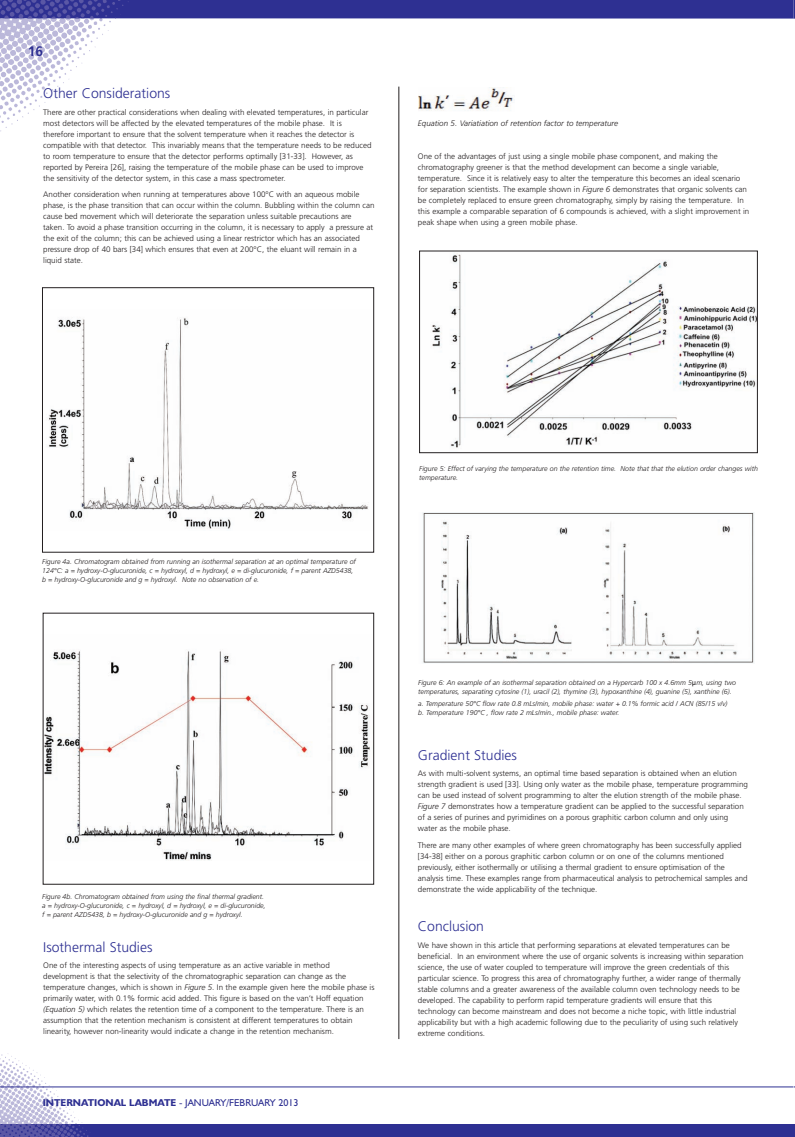
<style>
.page{position:relative;width:795px;height:1137px;background:#fff}
.page>*{position:absolute;margin:0;border:0;box-sizing:border-box;transform-origin:0 0}
.t1{font:300 14px "Frutiger";color:#2e3092}
.t2{font:700 13.8px "Frutiger";color:#2e3092}
.t3{font:10px "Humanist 521 BT";color:#2e3092}
.t4{font:300 8px/11px "Frutiger";color:#231f20}
.t5{font:italic 300 8px "Frutiger";color:#231f20}
.t6{font:italic 300 7px/9px "Frutiger";color:#231f20}
.s1{font-style:italic}
.s2{font-weight:700}
.s3{font-family:"Lucida Grande";font-weight:400;font-style:normal}
</style>
<div class="page">
<img style="left:0;top:1053px;width:89px;height:71px">
<img style="left:0;top:19px;width:111px;height:113px">
<div style="left:0;top:0;width:793px;height:19px;background:#2e3092"></div>
<svg style="left:0;top:0;width:190px;height:19px"></svg>
<hr style="left:0;top:1087px;width:793px;height:1px;background:#2e3092">
<hr style="left:399px;top:87px;width:1px;height:952px;background:#231f20">
<svg style="left:793px;top:0;width:2px;height:19px"></svg>
<svg style="left:793px;top:1124px;width:2px;height:13px"></svg>
<div style="left:0;top:1124px;width:793px;height:13px;background:#2e3092"></div>
<svg style="left:0;top:1124px;width:89px;height:13px"></svg>
<img style="left:49px;top:318px;width:319px;height:211px">
<div style="left:42px;top:287px;width:332px;height:265px;border:1px solid #231f20"></div>
<img style="left:45px;top:650px;width:325px;height:211px">
<img style="left:432px;top:253px;width:324px;height:195px">
<div style="left:419px;top:251px;width:339px;height:202px;border:1px solid #231f20"></div>
<img style="left:418px;top:88px;width:95px;height:23px">
<img style="left:422px;top:512px;width:332px;height:151px">
<h2 class="t2" style="left:28px;top:46px;width:17px">16</h2>
<h1 class="t1" style="left:43px;top:88px;width:129px">Other Considerations</h1>
<p class="t4" style="left:43px;top:107px;width:330px">There are other practical considerations when dealing with elevated temperatures, in particular most detectors will be affected by the elevated temperatures of the mobile phase. It is therefore important to ensure that the solvent temperature when it reaches the detector is compatible with that detector. This invariably means that the temperature needs to be reduced to room temperature to ensure that the detector performs optimally [31-33]. However, as reported by Pereira [26], raising the temperature of the mobile phase can be used to improve the sensitivity of the detector system, in this case a mass spectrometer.</p>
<p class="t4" style="left:43px;top:190px;width:333px">Another consideration when running at temperatures above 100°C with an aqueous mobile phase, is the phase transition that can occur within the column. Bubbling within the column can cause bed movement which will deteriorate the separation unless suitable precautions are taken. To avoid a phase transition occurring in the column, it is necessary to apply a pressure at the exit of the column; this can be achieved using a linear restrictor which has an associated pressure drop of 40 bars [34] which ensures that even at 200°C, the eluant will remain in a liquid state.</p>
<p class="t5" style="left:418px;top:120px;width:202px">Equation 5. Variatiation of retention factor to temperature</p>
<p class="t4" style="left:418px;top:152px;width:333px">One of the advantages of just using a single mobile phase component, and making the chromatography greener is that the method development can become a single variable, temperature. Since it is relatively easy to alter the temperature this becomes an ideal scenario for separation scientists. The example shown in <span class="s1">Figure 6</span> demonstrates that organic solvents can be completely replaced to ensure green chromatography, simply by raising the temperature. In this example a comparable separation of 6 compounds is achieved, with a slight improvement in peak shape when using a green mobile phase.</p>
<p class="t6" style="left:42px;top:557px;width:315px">Figure 4a. Chromatogram obtained from running an isothermal separation at an optimal temperature of<br>124°C: a = hydroxy-O-glucuronide, c = hydroxyl, d = hydroxyl, e = di-glucuronide, f = parent AZD5438, b = hydroxy-O-glucuronide and g = hydroxyl. Note no observation of e.</p>
<p class="t6" style="left:42px;top:893px;width:225px">Figure 4b. Chromatogram obtained from using the final thermal gradient. a = hydroxy-O-glucuronide, c = hydroxyl, d = hydroxyl, e = di-glucuronide, f = parent AZD5438, b = hydroxy-O-glucuronide and g = hydroxyl.</p>
<h1 class="t1" style="left:43px;top:941px;width:111px">Isothermal Studies</h1>
<p class="t4" style="left:43px;top:961px;width:333px">One of the interesting aspects of using temperature as an active variable in method development is that the selectivity of the chromatographic separation can change as the temperature changes, which is shown in <span class="s1">Figure 5</span>. In the example given here the mobile phase is primarily water, with 0.1% formic acid added. This figure is based on the van’t Hoff equation <span class="s1">(Equation 5)</span> which relates the retention time of a component to the temperature. There is an assumption that the retention mechanism is consistent at different temperatures to obtain linearity, however non-linearity would indicate a change in the retention mechanism.</p>
<p class="t3" style="left:43px;top:1099px;width:257px"><span class="s2">INTERNATIONAL LABMATE</span> - JANUARY/FEBRUARY 2013</p>
<p class="t6" style="left:419px;top:465px;width:340px">Figure 5: Effect of varying the temperature on the retention time. Note that that the elution order changes with temperature.</p>
<p class="t6" style="left:418px;top:679px;width:319px">Figure 6: An example of an isothermal separation obtained on a Hypercarb 100 x 4.6mm 5<span class="s3">µ</span>m, using two temperatures, separating cytosine (1), uracil (2), thymine (3), hypoxanthine (4), guanine (5), xanthine (6).</p>
<p class="t6" style="left:418px;top:700px;width:311px">a. Temperature 50°C flow rate 0.8 mLs/min, mobile phase: water + 0.1% formic acid / ACN (85/15 v/v) b. Temperature 190°C , flow rate 2 mLs/min., mobile phase: water.</p>
<h1 class="t1" style="left:418px;top:749px;width:101px">Gradient Studies</h1>
<p class="t4" style="left:418px;top:769px;width:331px">As with multi-solvent systems, an optimal time based separation is obtained when an elution strength gradient is used [33]. Using only water as the mobile phase, temperature programming can be used instead of solvent programming to alter the elution strength of the mobile phase.<br><span class="s1">Figure 7</span> demonstrates how a temperature gradient can be applied to the successful separation of a series of purines and pyrimidines on a porous graphitic carbon column and only using water as the mobile phase.</p>
<p class="t4" style="left:418px;top:840px;width:331px">There are many other examples of where green chromatography has been successfully applied [34-38] either on a porous graphitic carbon column or on one of the columns mentioned previously, either isothermally or utilising a thermal gradient to ensure optimisation of the analysis time. These examples range from pharmaceutical analysis to petrochemical samples and demonstrate the wide applicability of the technique.</p>
<h1 class="t1" style="left:418px;top:921px;width:68px">Conclusion</h1>
<p class="t4" style="left:418px;top:940px;width:327px">We have shown in this article that performing separations at elevated temperatures can be beneficial. In an environment where the use of organic solvents is increasing within separation science, the use of water coupled to temperature will improve the green credentials of this particular science. To progress this area of chromatography further, a wider range of thermally stable columns and a greater awareness of the available column oven technology needs to be developed. The capability to perform rapid temperature gradients will ensure that this technology can become mainstream and does not become a niche topic, with little industrial applicability but with a high academic following due to the peculiarity of using such relatively extreme conditions.</p>
</div>
